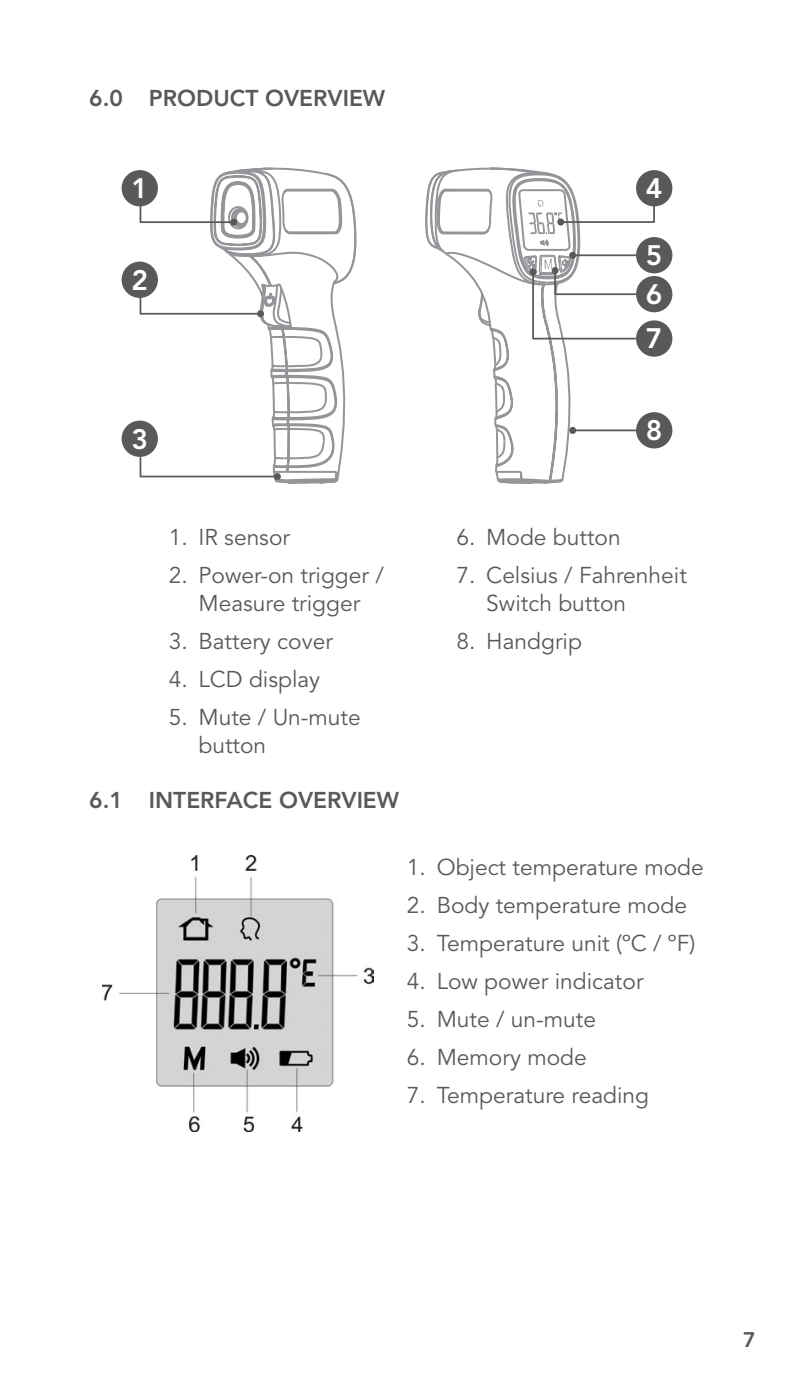
<style>
.page{position:relative;width:794px;height:1389px;background:#fff}
.page>*{position:absolute;margin:0;border:0;box-sizing:border-box;transform-origin:0 0}
.t1{font:800 28px "Avenir LT Std";color:#fff}
.t2{font:22.75px/28px "Avenir LT Std";color:#58595b}
.t3{font:800 22.75px "Avenir LT Std";color:#58595b}
.t4{font:800 21px "Avenir LT Std";color:#58595b}
</style>
<div class="page">
<svg style="left:210px;top:173px;width:12px;height:76px"></svg>
<svg style="left:222px;top:167px;width:135px;height:317px"></svg>
<svg style="left:139px;top:202px;width:96px;height:22px"></svg>
<div style="left:230px;top:219px;width:7px;height:7px;background:#58595b;border-radius:50%"></div>
<div style="left:122px;top:170px;width:36px;height:36px;background:#58595b;border-radius:50%"></div>
<svg style="left:139px;top:293px;width:123px;height:22px"></svg>
<div style="left:257px;top:310px;width:7px;height:7px;background:#58595b;border-radius:50%"></div>
<div style="left:122px;top:262px;width:36px;height:36px;background:#58595b;border-radius:50%"></div>
<svg style="left:139px;top:456px;width:140px;height:22px"></svg>
<div style="left:274px;top:473px;width:7px;height:7px;background:#58595b;border-radius:50%"></div>
<div style="left:122px;top:421px;width:36px;height:36px;background:#58595b;border-radius:50%"></div>
<div style="left:636px;top:170px;width:36px;height:36px;background:#58595b;border-radius:50%"></div>
<div style="left:636px;top:237px;width:36px;height:36px;background:#58595b;border-radius:50%"></div>
<div style="left:636px;top:412px;width:36px;height:36px;background:#58595b;border-radius:50%"></div>
<div style="left:636px;top:320px;width:36px;height:37px;background:#58595b;border-radius:50%"></div>
<div style="left:636px;top:276px;width:36px;height:36px;background:#58595b;border-radius:50%"></div>
<svg style="left:425px;top:167px;width:231px;height:317px"></svg>
<div style="left:551px;top:267px;width:7px;height:7px;background:#58595b;border-radius:50%"></div>
<img style="left:103px;top:856px;width:270px;height:276px">
<p class="t3" style="left:89px;top:85px;width:297px">6.0 PRODUCT OVERVIEW</p>
<p class="t1" style="left:131px;top:172px;width:18px">1</p>
<p class="t1" style="left:131px;top:263px;width:18px">2</p>
<p class="t1" style="left:131px;top:422px;width:18px">3</p>
<p class="t1" style="left:646px;top:172px;width:18px">4</p>
<p class="t1" style="left:646px;top:239px;width:18px">5</p>
<p class="t1" style="left:646px;top:278px;width:18px">6</p>
<p class="t1" style="left:646px;top:322px;width:18px">7</p>
<p class="t1" style="left:646px;top:414px;width:18px">8</p>
<p class="t2" style="left:169px;top:524px;width:123px">1. IR sensor</p>
<p class="t2" style="left:169px;top:562px;width:217px;text-align:center">2. Power-on trigger /<br>Measure trigger</p>
<p class="t2" style="left:169px;top:628px;width:166px">3. Battery cover</p>
<p class="t2" style="left:169px;top:666px;width:153px">4. LCD display</p>
<p class="t2" style="left:198px;top:704px;width:164px;text-indent:-30px">5. Mute / Un-mute button</p>
<p class="t3" style="left:89px;top:787px;width:311px">6.1 INTERFACE OVERVIEW</p>
<p class="t2" style="left:456px;top:524px;width:166px">6. Mode button</p>
<p class="t2" style="left:486px;top:562px;width:202px;text-indent:-30px">7. Celsius / Fahrenheit<br>Switch button</p>
<p class="t2" style="left:456px;top:628px;width:127px">8. Handgrip</p>
<p class="t2" style="left:407px;top:854px;width:298px">1. Object temperature mode</p>
<p class="t2" style="left:407px;top:892px;width:282px">2. Body temperature mode</p>
<p class="t2" style="left:407px;top:930px;width:290px">3. Temperature unit (ºC / ºF)</p>
<p class="t2" style="left:407px;top:968px;width:238px">4. Low power indicator</p>
<p class="t2" style="left:407px;top:1006px;width:191px">5. Mute / un-mute</p>
<p class="t2" style="left:407px;top:1044px;width:181px">6. Memory mode</p>
<p class="t2" style="left:407px;top:1081px;width:244px">7. Temperature reading</p>
<p class="t4" style="left:743px;top:1328px;width:14px">7</p>
</div>
